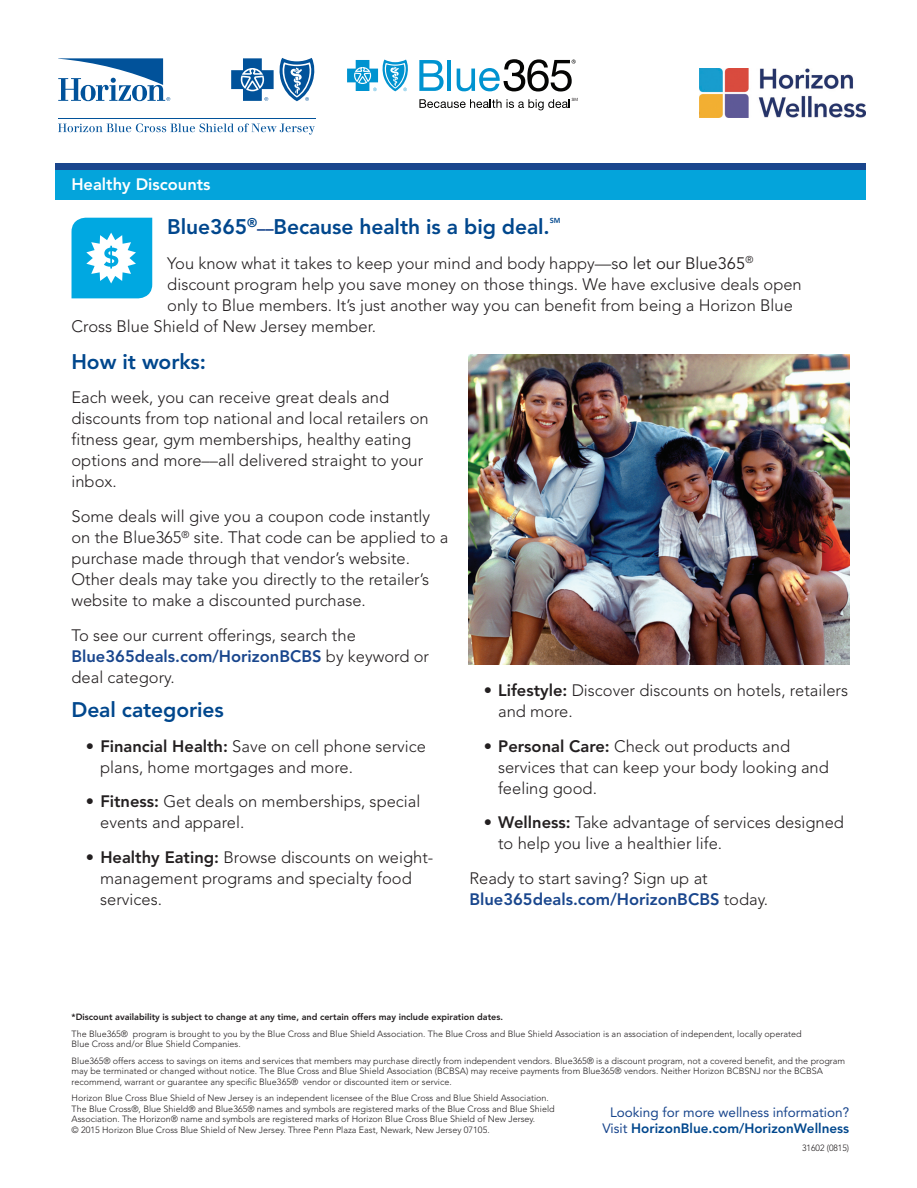
<style>
.page{position:relative;width:917px;height:1188px;background:#fff}
.page>*{position:absolute;margin:0;border:0;box-sizing:border-box;transform-origin:0 0}
.t1{font:800 21px "Avenir";letter-spacing:-.005em;color:#01478d}
.t2{font:300 16.5px/21px "Avenir";color:#231f20}
.t3{font:800 16.5px "Avenir";color:#fff}
.t4{font:13.5px/16.5px "Avenir";color:#19468d;text-align:center}
.t5{font:300 9px/10.5px "Avenir";color:#231f20}
.t6{font:800 9px "Avenir";color:#231f20}
.t7{font:300 9px "Avenir";color:#231f20;scale:.96 1}
.t8{font:800 7.2px "Avenir";color:#01478d}
.s1{font-size:16.5px;color:#19468d}
.s2{font-weight:400}
.s3{font-weight:800;color:#19468d}
.s4{font-weight:800}
.s5{font-weight:800;color:#01478d}
</style>
<div class="page">
<div style="left:55px;top:169px;width:810px;height:30px;background:#04a4db"></div>
<div style="left:55px;top:163px;width:810px;height:7px;background:#19468d"></div>
<img style="left:699px;top:69px;width:166px;height:49px">
<svg style="left:58px;top:123px;width:257px;height:12px"></svg>
<hr style="left:58px;top:118px;width:257px;height:1px;background:#01529a">
<svg style="left:58px;top:58px;width:112px;height:43px"></svg>
<svg style="left:231px;top:58px;width:84px;height:43px"></svg>
<svg style="left:419px;top:60px;width:24px;height:31px"></svg>
<hr style="left:447px;top:60px;width:4px;height:31px;background:#0093d0">
<svg style="left:456px;top:59px;width:119px;height:32px"></svg>
<svg style="left:347px;top:60px;width:61px;height:31px"></svg>
<svg style="left:419px;top:98px;width:158px;height:12px"></svg>
<svg style="left:71px;top:218px;width:81px;height:80px"></svg>
<img style="left:468px;top:354px;width:380px;height:310px">
<p class="t3" style="left:71px;top:169px;width:141px">Healthy Discounts</p>
<p class="t1" style="left:167px;top:207px;width:384px">Blue365<sup>®</sup><span class="s1">––</span>Because health is a big deal.</p>
<p class="t8" style="left:549px;top:213px;width:12px">SM</p>
<p class="t2" style="left:167px;top:252px;width:587px">You know what it takes to keep your mind and body happy—s<span class="s2">o let our Blue365</span><sup>®</sup></p>
<p class="t2" style="left:167px;top:273px;width:635px">discount program help you save money on those things. We have exclusive deals open</p>
<p class="t2" style="left:167px;top:294px;width:627px">only to Blue members. It’s just another way you can benefit from being a Horizon Blue</p>
<p class="t2" style="left:71px;top:315px;width:306px">Cross Blue Shield of New Jersey member.</p>
<p class="t1" style="left:71px;top:342px;width:136px">How it works:</p>
<p class="t2" style="left:71px;top:387px;width:358px">Each week, you can receive great deals and discounts from top national and local retailers on fitness gear, gym memberships, healthy eating options and more ––all delivered straight to your inbox.</p>
<p class="t2" style="left:71px;top:505px;width:378px">Some deals will give you a coupon code instantly on the Blue365<sup>®</sup> site. That code can be applied to a purchase made through that vendor’s website.<br>Other deals may take you directly to the retailer’s website to make a discounted purchase.</p>
<p class="t2" style="left:71px;top:624px;width:359px">To see our current offerings, search the<br><span class="s3">Blue365deals.com/HorizonBCBS</span> by keyword or deal category.</p>
<p class="t1" style="left:71px;top:690px;width:154px">Deal categories</p>
<p class="t2" style="left:100px;top:735px;width:327px;text-indent:-14px">• <span class="s4">Financial Health:</span> Save on cell phone service plans, home mortgages and more.</p>
<p class="t2" style="left:100px;top:790px;width:321px;text-indent:-14px">• <span class="s4">Fitness:</span> Get deals on memberships, special events and apparel.</p>
<p class="t2" style="left:100px;top:846px;width:334px;text-indent:-14px">• <span class="s4">Healthy Eating:</span> Browse discounts on weight&shy;management programs and specialty food services.</p>
<p class="t2" style="left:498px;top:680px;width:351px;text-indent:-14px">• <span class="s4">Lifestyle:</span> Discover discounts on hotels, retailers and more.</p>
<p class="t2" style="left:498px;top:735px;width:332px;text-indent:-14px">• <span class="s4">Personal Care:</span> Check out products and services that can keep your body looking and feeling good.</p>
<p class="t2" style="left:498px;top:812px;width:347px;text-indent:-14px">• <span class="s4">Wellness:</span> Take advantage of services designed to help you live a healthier life.</p>
<p class="t2" style="left:469px;top:867px;width:300px">Ready to start saving? Sign up at<br><span class="s3">Blue365deals.com/HorizonBCBS</span> today.</p>
<p class="t6" style="left:71px;top:1008px;width:433px">*Discount availability is subject to change at any time, and certain offers may include expiration dates.</p>
<p class="t5" style="left:71px;top:1028px;width:731px">The Blue365® program is brought to you by the Blue Cross and Blue Shield Association. The Blue Cross and Blue Shield Association is an association of independent, locally operated<br>Blue Cross and/or Blue Shield Companies.</p>
<p class="t5" style="left:71px;top:1055px;width:774px">Blue365® offers access to savings on items and services that members may purchase directly from independent vendors. Blue365® is a discount program, not a covered benefit, and the program may be terminated or changed without notice. The Blue Cross and Blue Shield Association (BCBSA) may receive payments from Blue365® vendors. Neither Horizon BCBSNJ nor the BCBSA recommend, warrant or guarantee any specific Blue365® vendor or discounted item or service.</p>
<p class="t5" style="left:71px;top:1092px;width:484px">Horizon Blue Cross Blue Shield of New Jersey is an independent licensee of the Blue Cross and Blue Shield Association.<br>The Blue Cross®, Blue Shield® and Blue365® names and symbols are registered marks of the Blue Cross and Blue Shield Association. The Horizon® name and symbols are registered marks of Horizon Blue Cross Blue Shield of New Jersey.<br>© 2015 Horizon Blue Cross Blue Shield of New Jersey. Three Penn Plaza East, Newark, New Jersey 07105.</p>
<p class="t4" style="left:602px;top:1103px;width:248px">Looking for more wellness information?<br>Visit <span class="s5">HorizonBlue.com/HorizonWellness</span></p>
<p class="t7" style="left:801px;top:1142px;width:51px">31602 (0815)</p>
</div>
